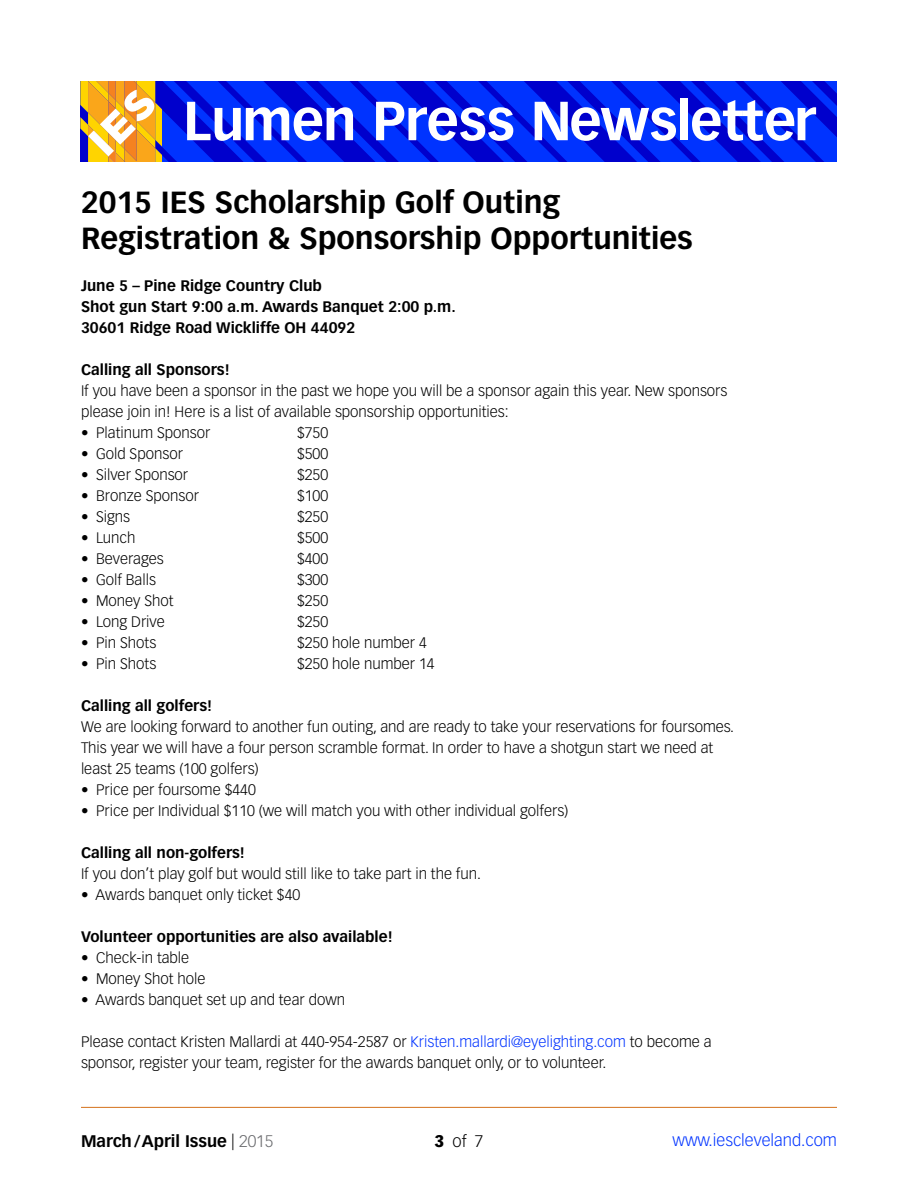
<style>
.page{position:relative;width:918px;height:1188px;background:#fff}
.page>*{position:absolute;margin:0;border:0;box-sizing:border-box;transform-origin:0 0}
.t1{font:700 54px "Vectora LH";letter-spacing:-.02em;color:#fff}
.t2{font:700 30px/36px "Vectora LH";color:#000}
.t3{font:700 16.5px "Vectora LH";color:#000}
.t4{font:300 16.5px "Vectora LH";color:#03f}
.t5{font:300 16.5px "Vectora LH";color:#000}
.t6{font:300 15px/21px "Vectora LH";color:#000}
.t7{font:700 15px/21px "Vectora LH";color:#000}
.s1{color:#03f}
.s2{font-weight:300}
.s3{font-weight:300;color:#6d6e71}
.s4{font-weight:900}
</style>
<div class="page">
<svg style="left:162px;top:81px;width:675px;height:81px;background:#001eea"></svg>
<svg style="left:80px;top:81px;width:82px;height:81px"></svg>
<hr style="left:81px;top:1107px;width:756px;height:1px;background:#d4711b">
<h1 class="t1" style="left:183px;top:88px;width:634px">Lumen Press Newsletter</h1>
<h2 class="t2" style="left:81px;top:184px;width:613px">2015 IES Scholarship Golf Outing<br>Registration &amp; Sponsorship Opportunities</h2>
<p class="t7" style="left:81px;top:275px;width:376px">June 5 – Pine Ridge Country Club<br>Shot gun Start 9:00 a.m. Awards Banquet 2:00 p.m.<br>30601 Ridge Road Wickliffe OH 44092</p>
<p class="t7" style="left:81px;top:359px;width:150px">Calling all Sponsors!</p>
<p class="t6" style="left:81px;top:380px;width:648px">If you have been a sponsor in the past we hope you will be a sponsor again this year. New sponsors please join in! Here is a list of available sponsorship opportunities:</p>
<p class="t6" style="left:81px;top:422px;width:131px">• Platinum Sponsor</p>
<p class="t6" style="left:297px;top:422px;width:33px">$750</p>
<p class="t6" style="left:81px;top:443px;width:103px">• Gold Sponsor</p>
<p class="t6" style="left:297px;top:443px;width:33px">$500</p>
<p class="t6" style="left:81px;top:464px;width:109px">• Silver Sponsor</p>
<p class="t6" style="left:297px;top:464px;width:33px">$250</p>
<p class="t6" style="left:81px;top:485px;width:120px">• Bronze Sponsor</p>
<p class="t6" style="left:297px;top:485px;width:33px">$100</p>
<p class="t6" style="left:81px;top:506px;width:51px">• Signs</p>
<p class="t6" style="left:297px;top:506px;width:33px">$250</p>
<p class="t6" style="left:81px;top:527px;width:56px">• Lunch</p>
<p class="t6" style="left:297px;top:527px;width:33px">$500</p>
<p class="t6" style="left:81px;top:548px;width:84px">• Beverages</p>
<p class="t6" style="left:297px;top:548px;width:33px">$400</p>
<p class="t6" style="left:81px;top:569px;width:77px">• Golf Balls</p>
<p class="t6" style="left:297px;top:569px;width:33px">$300</p>
<p class="t6" style="left:81px;top:590px;width:94px">• Money Shot</p>
<p class="t6" style="left:297px;top:590px;width:33px">$250</p>
<p class="t6" style="left:81px;top:611px;width:85px">• Long Drive</p>
<p class="t6" style="left:297px;top:611px;width:33px">$250</p>
<p class="t6" style="left:81px;top:632px;width:77px">• Pin Shots</p>
<p class="t6" style="left:297px;top:632px;width:131px">$250 hole number 4</p>
<p class="t6" style="left:81px;top:653px;width:77px">• Pin Shots</p>
<p class="t6" style="left:297px;top:653px;width:139px">$250 hole number 14</p>
<p class="t7" style="left:81px;top:695px;width:133px">Calling all golfers!</p>
<p class="t6" style="left:81px;top:716px;width:654px">We are looking forward to another fun outing, and are ready to take your reservations for foursomes.<br>This year we will have a four person scramble format. In order to have a shotgun start we need at least 25 teams (100 golfers)</p>
<p class="t6" style="left:81px;top:779px;width:176px">• Price per foursome $440</p>
<p class="t6" style="left:81px;top:800px;width:489px">• Price per Individual $110 (we will match you with other individual golfers)</p>
<p class="t7" style="left:81px;top:842px;width:165px">Calling all non-golfers!</p>
<p class="t6" style="left:81px;top:863px;width:401px">If you don’t play golf but would still like to take part in the fun.</p>
<p class="t6" style="left:81px;top:884px;width:221px">• Awards banquet only ticket $40</p>
<p class="t7" style="left:81px;top:926px;width:313px">Volunteer opportunities are also available!</p>
<p class="t6" style="left:81px;top:947px;width:110px">• Check-in table</p>
<p class="t6" style="left:81px;top:968px;width:126px">• Money Shot hole</p>
<p class="t6" style="left:81px;top:989px;width:266px">• Awards banquet set up and tear down</p>
<p class="t6" style="left:81px;top:1031px;width:632px">Please contact Kristen Mallardi at 440-954-2587 or <span class="s1">Kristen.mallardi@eyelighting.com</span> to become a sponsor, register your team, register for the awards banquet only, or to volunteer.</p>
<p class="t3" style="left:81px;top:1131px;width:194px">March/April Issue <span class="s2">|</span> <span class="s3">2015</span></p>
<p class="t5" style="left:435px;top:1132px;width:50px"><span class="s4">3</span>of7</p>
<p class="t4" style="left:673px;top:1131px;width:166px">www.iescleveland.com</p>
</div>
